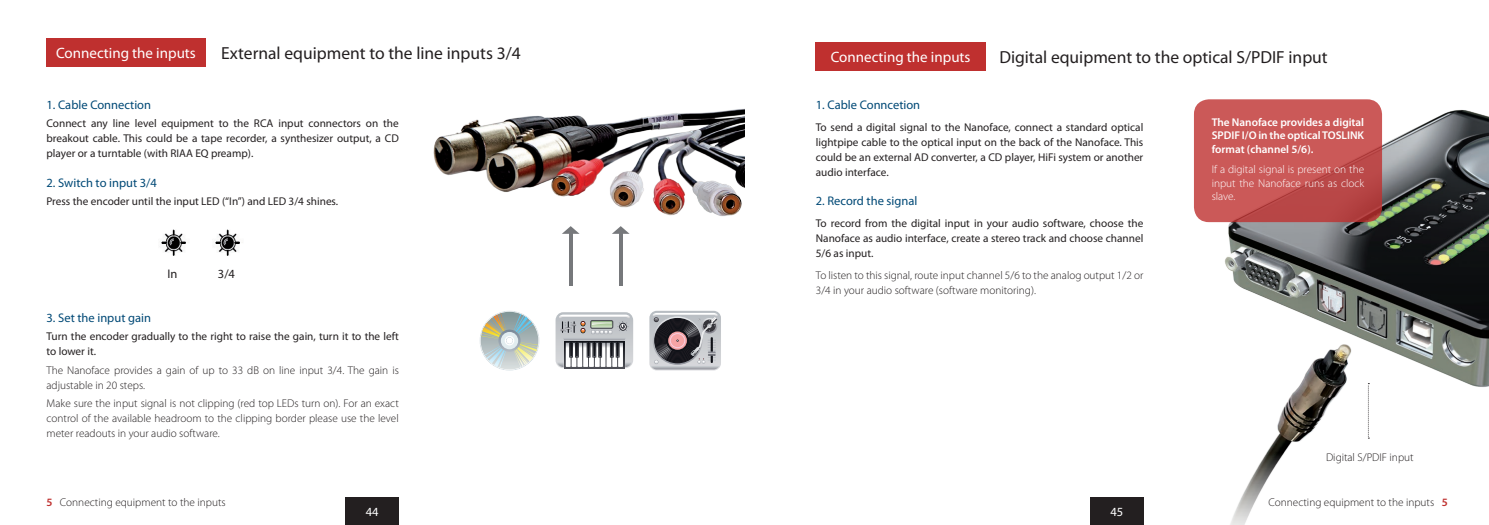
<style>
.page{position:relative;width:1489px;height:525px;background:#fff}
.page>*{position:absolute;margin:0;border:0;box-sizing:border-box;transform-origin:0 0}
.t1{font:17.5px "Myriad Pro";color:#231f20}
.t2{font:15px "Myriad Pro";color:#fff}
.t3{font:12.5px "Myriad Pro";color:#004976}
.t4{font:12.5px "Myriad Pro";color:#231f20}
.t5{font:12.5px "Myriad Pro";color:#fff}
.t6{font:11.25px/15px "Myriad Pro";color:#231f20;text-align:justify}
.t7{font:300 11.25px/15px "Myriad Pro";color:#231f20}
.t8{font:600 11.25px/13.5px "Myriad Pro";color:#fff;text-align:justify}
.t9{font:300 11.25px/13.5px "Myriad Pro";color:#fff;text-align:justify}
.s1{font-weight:600;color:#bf302f}
</style>
<div class="page">
<img style="left:1199px;top:99px;width:289px;height:340px">
<img style="left:1215px;top:335px;width:154px;height:189px">
<img style="left:433px;top:109px;width:311px;height:141px">
<hr style="left:569px;top:232px;width:3px;height:53px;background:#76787b">
<svg style="left:562px;top:226px;width:17px;height:8px"></svg>
<hr style="left:619px;top:232px;width:3px;height:53px;background:#76787b">
<svg style="left:612px;top:226px;width:17px;height:8px"></svg>
<div style="left:345px;top:497px;width:54px;height:27px;background:#231f20"></div>
<div style="left:1090px;top:497px;width:53px;height:27px;background:#231f20"></div>
<div style="left:46px;top:39px;width:160px;height:28px;background:#bf302f"></div>
<svg style="left:479px;top:311px;width:60px;height:59px"></svg>
<svg style="left:649px;top:310px;width:72px;height:60px"></svg>
<svg style="left:555px;top:312px;width:78px;height:56px"></svg>
<img style="left:161px;top:229px;width:25px;height:26px">
<img style="left:215px;top:229px;width:25px;height:26px">
<div style="left:815px;top:43px;width:170px;height:28px;background:#bf302f"></div>
<svg style="left:1367px;top:383px;width:2px;height:55px"></svg>
<svg style="left:1193px;top:99px;width:188px;height:123px;fill:#cb5958"></svg>
<h2 class="t2" style="left:56px;top:44px;width:141px">Connecting the inputs</h2>
<h1 class="t1" style="left:221px;top:42px;width:301px">External equipment to the line inputs 3/4</h1>
<p class="t3" style="left:46px;top:97px;width:106px">1. Cable Connection</p>
<p class="t6" style="left:46px;top:116px;width:354px">Connect any line level equipment to the RCA input connectors on the breakout cable. This could be a tape recorder, a synthesizer output, a CD player or a turntable (with RIAA EQ preamp).</p>
<p class="t3" style="left:46px;top:174px;width:112px">2. Switch to input 3/4</p>
<p class="t6" style="left:46px;top:193px;width:293px">Press the encoder until the input LED (“In”) and LED 3/4 shines.</p>
<p class="t4" style="left:167px;top:265px;width:12px">In</p>
<p class="t4" style="left:218px;top:265px;width:19px">3/4</p>
<p class="t3" style="left:46px;top:309px;width:106px">3. Set the input gain</p>
<p class="t6" style="left:46px;top:328px;width:354px">Turn the encoder gradually to the right to raise the gain, turn it to the left to lower it.</p>
<p class="t7" style="left:46px;top:362px;width:354px">The Nanoface provides a gain of up to 33 dB on line input 3/4. The gain is adjustable in 20 steps.</p>
<p class="t7" style="left:46px;top:396px;width:354px;text-align:justify">Make sure the input signal is not clipping (red top LEDs turn on). For an exact control of the available headroom to the clipping border please use the level meter readouts in your audio software.</p>
<h2 class="t2" style="left:830px;top:48px;width:141px">Connecting the inputs</h2>
<h1 class="t1" style="left:999px;top:46px;width:330px">Digital equipment to the optical S/PDIF input</h1>
<p class="t3" style="left:815px;top:97px;width:106px">1. Cable Conncetion</p>
<p class="t6" style="left:815px;top:119px;width:329px">To send a digital signal to the Nanoface, connect a standard optical lightpipe cable to the optical input on the back of the Nanoface. This could be an external AD converter, a CD player, HiFi system or another audio interface.</p>
<p class="t3" style="left:815px;top:193px;width:103px">2. Record the signal</p>
<p class="t6" style="left:815px;top:215px;width:329px">To record from the digital input in your audio software, choose the Nanoface as audio interface, create a stereo track and choose channel 5/6 as input.</p>
<p class="t7" style="left:815px;top:268px;width:329px">To listen to this signal, route input channel 5/6 to the analog output 1/2 or<br>3/4 in your audio software (software monitoring).</p>
<p class="t8" style="left:1211px;top:115px;width:154px">The Nanoface provides a digital SPDIF I/O in the optical TOSLINK format (channel 5/6).</p>
<p class="t9" style="left:1211px;top:163px;width:154px">If a digital signal is present on the input the Nanoface runs as clock slave.</p>
<p class="t7" style="left:1325px;top:450px;width:89px">Digital S/PDIF input</p>
<p class="t7" style="left:46px;top:494px;width:181px"><span class="s1">5</span> Connecting equipment to the inputs</p>
<p class="t5" style="left:366px;top:504px;width:14px">44</p>
<p class="t5" style="left:1110px;top:504px;width:14px">45</p>
<p class="t7" style="left:1268px;top:494px;width:181px">Connecting equipment to the inputs <span class="s1">5</span></p>
</div>
